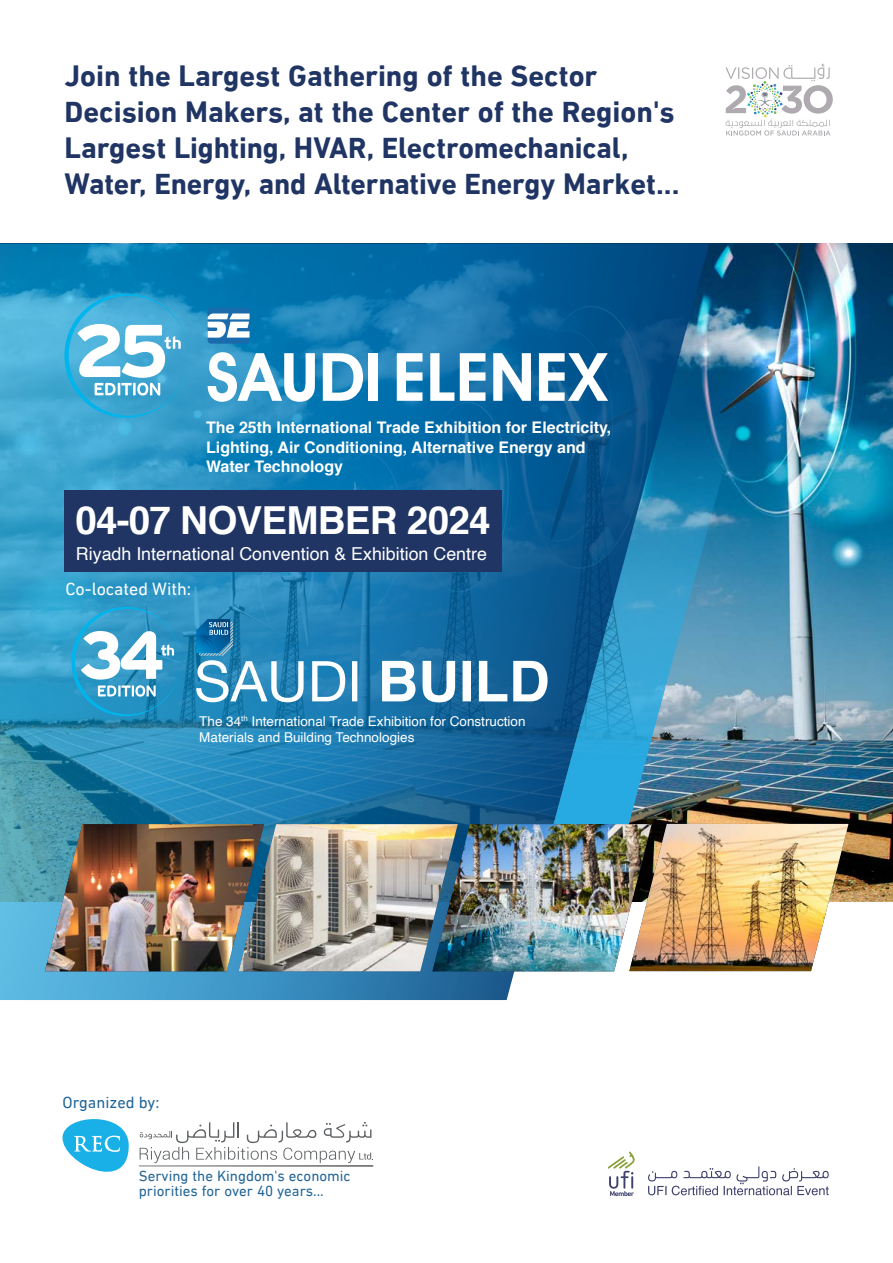
<style>
.page{position:relative;width:893px;height:1263px;background:#fff}
.page>*{position:absolute;margin:0;border:0;box-sizing:border-box;transform-origin:0 0}
.t1{font:700 38.55px "Helvetica";letter-spacing:-.02em;color:#fff}
.t2{font:700 30px/36px "DIN Next LT Arabic";color:#203564}
.t3{font:18px "DIN Next LT Arabic";color:#fff}
.t4{font:17.85px "Helvetica";color:#fff}
.t5{font:16.5px "DIN Next LT Arabic";color:#226597}
.t6{font:700 16.05px/19.2px "Helvetica";color:#fff}
.t7{font:15px/15.8px "DIN Next LT Arabic";color:#226597}
.t8{font:13.5px/16.2px "Helvetica";color:#fff}
</style>
<div class="page">
<svg style="left:725px;top:64px;width:108px;height:72px"></svg>
<img style="left:709px;top:244px;width:184px;height:658px">
<svg style="left:0;top:244px;width:709px;height:756px;background:#2480b2"></svg>
<img style="left:554px;top:348px;width:202px;height:476px">
<div style="left:65px;top:490px;width:437px;height:81px;background:#203564"></div>
<svg style="left:382px;top:661px;width:166px;height:41px"></svg>
<svg style="left:196px;top:619px;width:161px;height:83px;background:#4796c1"></svg>
<svg style="left:66px;top:589px;width:115px;height:135px;background:#4ca7ce"></svg>
<svg style="left:208px;top:352px;width:107px;height:50px"></svg>
<svg style="left:323px;top:353px;width:40px;height:48px"></svg>
<div style="left:369px;top:353px;width:9px;height:48px;background:#fff"></div>
<svg style="left:397px;top:353px;width:25px;height:48px"></svg>
<svg style="left:430px;top:353px;width:24px;height:48px"></svg>
<svg style="left:460px;top:353px;width:25px;height:48px"></svg>
<svg style="left:493px;top:353px;width:38px;height:48px"></svg>
<svg style="left:539px;top:353px;width:69px;height:48px"></svg>
<div style="left:208px;top:308px;width:42px;height:36px;background:#1a6bac;border-radius:3px"></div>
<svg style="left:208px;top:313px;width:42px;height:25px"></svg>
<svg style="left:58px;top:284px;width:131px;height:140px"></svg>
<svg style="left:608px;top:1152px;width:27px;height:44px"></svg>
<svg style="left:648px;top:1166px;width:181px;height:29px"></svg>
<svg style="left:63px;top:1119px;width:66px;height:53px"></svg>
<svg style="left:140px;top:1122px;width:233px;height:41px"></svg>
<hr style="left:139px;top:1166px;width:234px;height:1px;background:#000">
<img style="left:43px;top:824px;width:807px;height:147px">
<img style="left:432px;top:824px;width:220px;height:147px">
<p class="t2" style="left:65px;top:58px;width:616px">Join the Largest Gathering of the Sector Decision Makers, at the Center of the Region's Largest Lighting, HVAR, Electromechanical, Water, Energy, and Alternative Energy Market...</p>
<p class="t6" style="left:206px;top:418px;width:407px">The 25th International Trade Exhibition for Electricity,<br>Lighting, Air Conditioning, Alternative Energy and<br>Water Technology</p>
<p class="t1" style="left:76px;top:490px;width:416px">04-07 NOVEMBER 2024</p>
<p class="t4" style="left:76px;top:540px;width:412px">Riyadh International Convention &amp; Exhibition Centre</p>
<p class="t3" style="left:65px;top:578px;width:127px">Co-located With:</p>
<p class="t8" style="left:199px;top:713px;width:328px">The 34<sup>th</sup> International Trade Exhibition for Construction<br>Materials and Building Technologies</p>
<p class="t5" style="left:63px;top:1093px;width:98px">Organized by:</p>
<p class="t7" style="left:139px;top:1167px;width:213px">Serving the Kingdom's economic priorities for over 40 years...</p>
</div>
